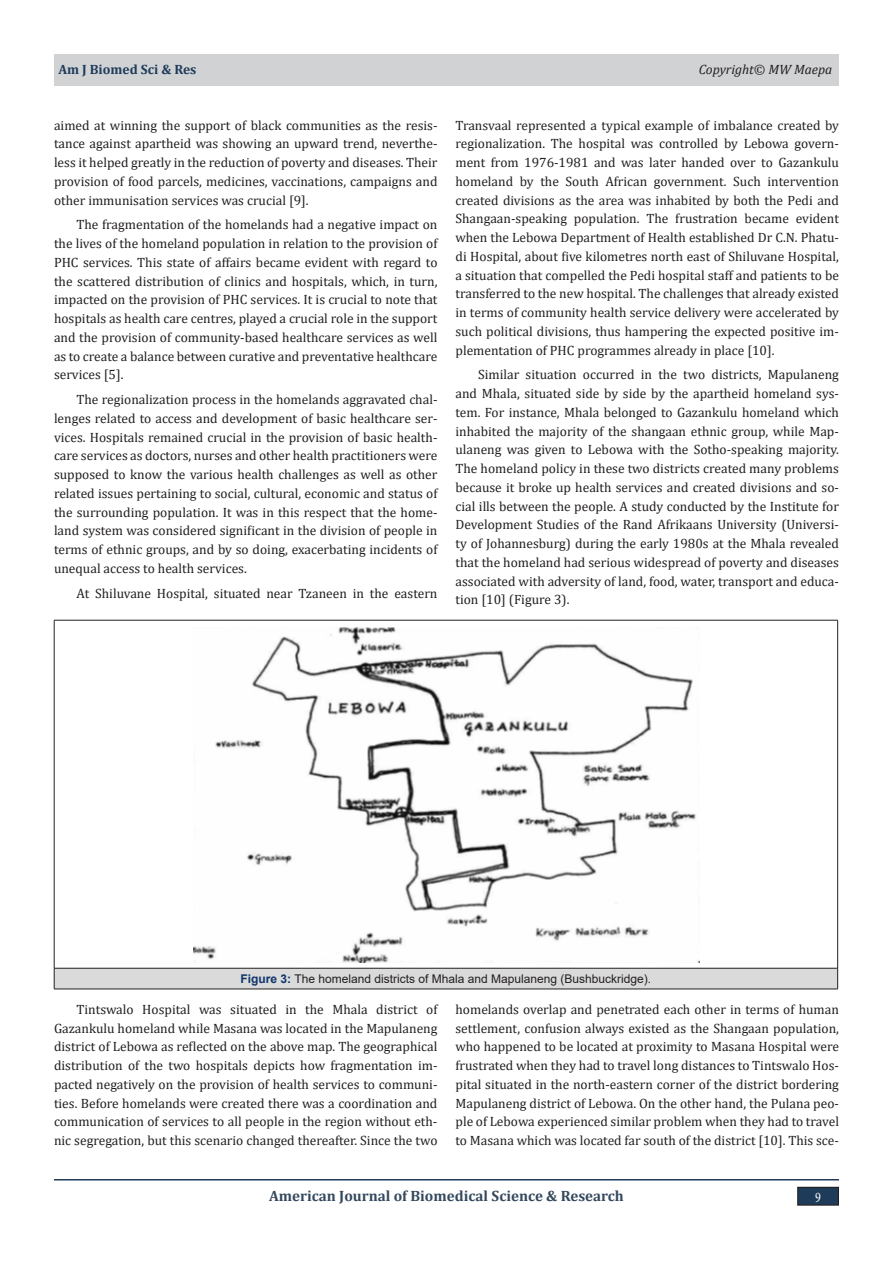
<style>
.page{position:relative;width:893px;height:1263px;background:#fff}
.page>*{position:absolute;margin:0;border:0;box-sizing:border-box;transform-origin:0 0}
.t1{font:700 15px "Cambria";color:#34495e}
.t2{font:14.7px "Minion Pro";color:#fff;scale:.83 1}
.t3{font:13.5px/18.8px "Cambria";color:#231f20;text-align:justify}
.t4{font:italic 13.5px "Cambria";color:#231f20}
.t5{font:700 13.5px "Cambria";color:#1e3c5a}
.t6{font:12px "Arial";color:#231f20}
.s1{font-weight:700;color:#0e356a}
</style>
<div class="page">
<hr style="left:54px;top:1179px;width:785px;height:1px;background:#1e3c5a">
<div style="left:54px;top:54px;width:785px;height:31px;background:#d1d2d4"></div>
<div style="left:798px;top:1187px;width:40px;height:18px;background:#1e3c5a"></div>
<div style="left:797px;top:1187px;width:42px;height:19px;border:1px solid #231f20"></div>
<div style="left:54px;top:968px;width:784px;height:21px;background:#dadada"></div>
<hr style="left:54px;top:620px;width:784px;height:1px;background:#231f20">
<hr style="left:54px;top:620px;width:1px;height:348px;background:#231f20">
<hr style="left:837px;top:620px;width:1px;height:348px;background:#231f20">
<hr style="left:54px;top:968px;width:784px;height:1px;background:#231f20">
<svg style="left:54px;top:968px;width:1px;height:21px"></svg>
<svg style="left:837px;top:968px;width:1px;height:21px"></svg>
<hr style="left:54px;top:989px;width:784px;height:1px;background:#231f20">
<img style="left:194px;top:627px;width:505px;height:335px">
<p class="t5" style="left:58px;top:59px;width:139px">Am J Biomed Sci &amp; Res</p>
<p class="t4" style="left:699px;top:59px;width:135px">Copyright© MW Maepa</p>
<p class="t3" style="left:54px;top:116px;width:385px">aimed at winning the support of black communities as the resis&shy;tance against apartheid was showing an upward trend, neverthe&shy;less it helped greatly in the reduction of poverty and diseases. Their provision of food parcels, medicines, vaccinations, campaigns and other immunisation services was crucial [9].</p>
<p class="t3" style="left:54px;top:215px;width:385px;text-indent:23px">The fragmentation of the homelands had a negative impact on the lives of the homeland population in relation to the provision of PHC services. This state of affairs became evident with regard to the scattered distribution of clinics and hospitals, which, in turn, impacted on the provision of PHC services. It is crucial to note that hospitals as health care centres, played a crucial role in the support and the provision of community-based healthcare services as well as to create a balance between curative and preventative healthcare services [5].</p>
<p class="t3" style="left:54px;top:390px;width:385px;text-indent:23px">The regionalization process in the homelands aggravated chal&shy;lenges related to access and development of basic healthcare ser&shy;vices. Hospitals remained crucial in the provision of basic health&shy;care services as doctors, nurses and other health practitioners were supposed to know the various health challenges as well as other related issues pertaining to social, cultural, economic and status of the surrounding population. It was in this respect that the home&shy;land system was considered significant in the division of people in terms of ethnic groups, and by so doing, exacerbating incidents of unequal access to health services.</p>
<p class="t3" style="left:77px;top:584px;width:362px">At Shiluvane Hospital, situated near Tzaneen in the eastern</p>
<p class="t3" style="left:455px;top:116px;width:385px">Transvaal represented a typical example of imbalance created by regionalization. The hospital was controlled by Lebowa govern&shy;ment from 1976-1981 and was later handed over to Gazankulu homeland by the South African government. Such intervention created divisions as the area was inhabited by both the Pedi and Shangaan-speaking population. The frustration became evident when the Lebowa Department of Health established Dr C.N. Phatu&shy;di Hospital, about five kilometres north east of Shiluvane Hospital, a situation that compelled the Pedi hospital staff and patients to be transferred to the new hospital. The challenges that already existed in terms of community health service delivery were accelerated by such political divisions, thus hampering the expected positive im&shy;plementation of PHC programmes already in place [10].</p>
<p class="t3" style="left:455px;top:365px;width:385px;text-indent:23px">Similar situation occurred in the two districts, Mapulaneng and Mhala, situated side by side by the apartheid homeland sys&shy;tem. For instance, Mhala belonged to Gazankulu homeland which inhabited the majority of the shangaan ethnic group, while Map&shy;ulaneng was given to Lebowa with the Sotho-speaking majority.<br>The homeland policy in these two districts created many problems because it broke up health services and created divisions and so&shy;cial ills between the people. A study conducted by the Institute for Development Studies of the Rand Afrikaans University (Universi&shy;ty of Johannesburg) during the early 1980s at the Mhala revealed that the homeland had serious widespread of poverty and diseases associated with adversity of land, food, water, transport and educa&shy;tion [10] (Figure 3).</p>
<p class="t6" style="left:241px;top:970px;width:412px"><span class="s1">Figure 3:</span> The homeland districts of Mhala and Mapulaneng (Bushbuckridge).</p>
<p class="t3" style="left:54px;top:1000px;width:385px;text-indent:23px">Tintswalo Hospital was situated in the Mhala district of Gazankulu homeland while Masana was located in the Mapulaneng district of Lebowa as reflected on the above map. The geographical distribution of the two hospitals depicts how fragmentation im&shy;pacted negatively on the provision of health services to communi&shy;ties. Before homelands were created there was a coordination and communication of services to all people in the region without eth&shy;nic segregation, but this scenario changed thereafter. Since the two</p>
<p class="t3" style="left:455px;top:1000px;width:385px">homelands overlap and penetrated each other in terms of human settlement, confusion always existed as the Shangaan population, who happened to be located at proximity to Masana Hospital were frustrated when they had to travel long distances to Tintswalo Hos&shy;pital situated in the north-eastern corner of the district bordering Mapulaneng district of Lebowa. On the other hand, the Pulana peo&shy;ple of Lebowa experienced similar problem when they had to travel to Masana which was located far south of the district [10]. This sce-</p>
<p class="t1" style="left:269px;top:1185px;width:356px">American Journal of Biomedical Science &amp; Research</p>
<p class="t2" style="left:815px;top:1187px;width:9px">9</p>
</div>
